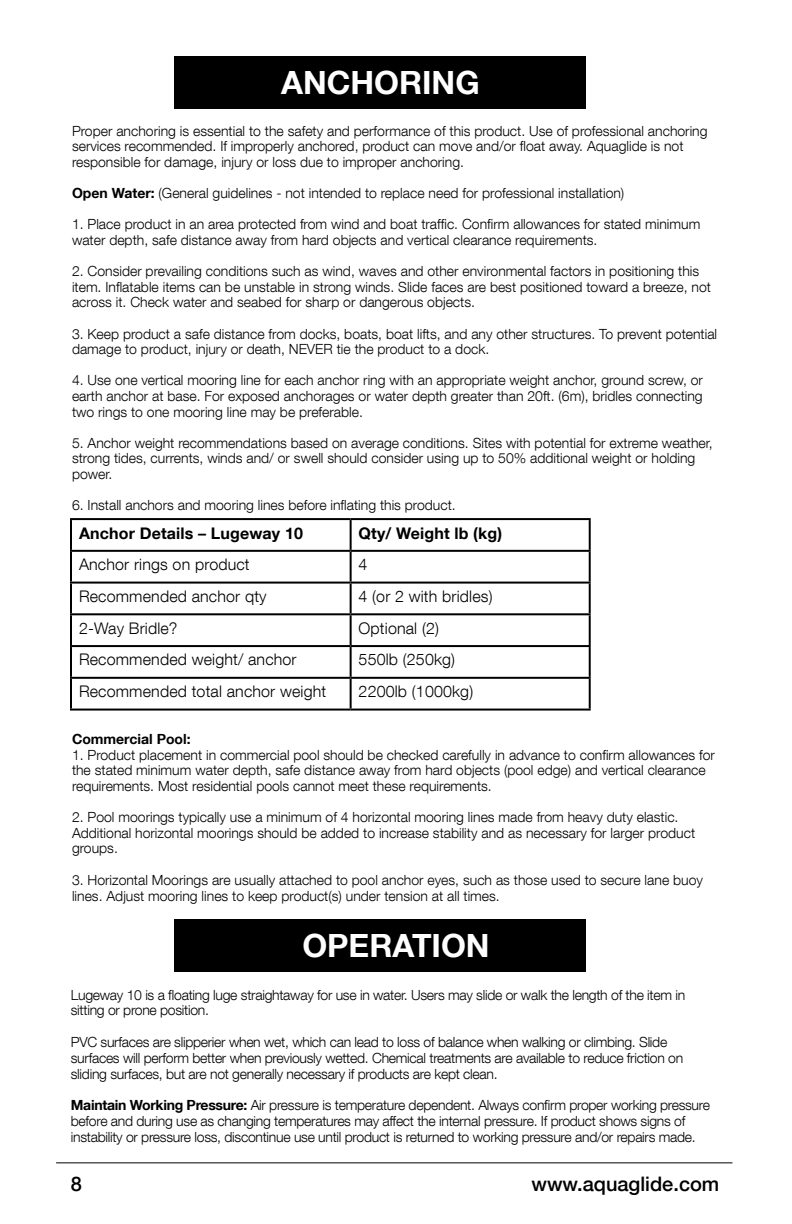
<style>
.page{position:relative;width:792px;height:1224px;background:#fff}
.page>*{position:absolute;margin:0;border:0;box-sizing:border-box;transform-origin:0 0}
.t1{font:700 32px "Helvetica Neue LT Com";color:#fff}
.t2{font:500 20px "Helvetica Neue LT Com";color:#000}
.t3{font:300 16px "Helvetica Neue LT Com";letter-spacing:.01em;color:#000}
.t4{font:700 16px "Helvetica Neue LT Com";letter-spacing:.01em;color:#000}
.t5{font:300 14px/15.6px "Helvetica Neue LT Com";color:#000}
.t6{font:300 14px/15.8px "Helvetica Neue LT Com";letter-spacing:-.02em;color:#000}
.t7{font:700 14px "Helvetica Neue LT Com";color:#000}
.s1{font-weight:700}
</style>
<div class="page">
<hr style="left:56px;top:1162px;width:676px;height:1px;background:#000">
<div style="left:175px;top:57px;width:411px;height:52px;background:#000"></div>
<div style="left:175px;top:919px;width:411px;height:52px;background:#000"></div>
<hr style="left:70px;top:518px;width:281px;height:2px;background:#000">
<hr style="left:70px;top:520px;width:2px;height:30px;background:#000">
<hr style="left:351px;top:518px;width:240px;height:2px;background:#000">
<hr style="left:350px;top:520px;width:2px;height:30px;background:#000">
<hr style="left:589px;top:520px;width:2px;height:30px;background:#000">
<hr style="left:70px;top:550px;width:281px;height:2px;background:#000">
<hr style="left:70px;top:552px;width:2px;height:30px;background:#000">
<hr style="left:351px;top:550px;width:240px;height:2px;background:#000">
<hr style="left:350px;top:552px;width:2px;height:30px;background:#000">
<hr style="left:589px;top:552px;width:2px;height:30px;background:#000">
<hr style="left:70px;top:582px;width:281px;height:2px;background:#000">
<hr style="left:70px;top:584px;width:2px;height:29px;background:#000">
<hr style="left:351px;top:582px;width:240px;height:2px;background:#000">
<hr style="left:350px;top:584px;width:2px;height:29px;background:#000">
<hr style="left:589px;top:584px;width:2px;height:29px;background:#000">
<hr style="left:70px;top:613px;width:281px;height:2px;background:#000">
<hr style="left:70px;top:615px;width:2px;height:30px;background:#000">
<hr style="left:351px;top:613px;width:240px;height:2px;background:#000">
<hr style="left:350px;top:615px;width:2px;height:30px;background:#000">
<hr style="left:589px;top:615px;width:2px;height:30px;background:#000">
<hr style="left:70px;top:645px;width:281px;height:2px;background:#000">
<hr style="left:70px;top:647px;width:2px;height:30px;background:#000">
<hr style="left:351px;top:645px;width:240px;height:2px;background:#000">
<hr style="left:350px;top:647px;width:2px;height:30px;background:#000">
<hr style="left:589px;top:647px;width:2px;height:30px;background:#000">
<hr style="left:70px;top:677px;width:281px;height:2px;background:#000">
<hr style="left:70px;top:679px;width:2px;height:30px;background:#000">
<hr style="left:351px;top:677px;width:240px;height:2px;background:#000">
<hr style="left:350px;top:679px;width:2px;height:30px;background:#000">
<hr style="left:589px;top:679px;width:2px;height:30px;background:#000">
<hr style="left:70px;top:709px;width:281px;height:2px;background:#000">
<hr style="left:351px;top:709px;width:240px;height:2px;background:#000">
<h1 class="t1" style="left:281px;top:62px;width:200px">ANCHORING</h1>
<p class="t5" style="left:72px;top:123px;width:637px">Proper anchoring is essential to the safety and performance of this product. Use of professional anchoring services recommended. If improperly anchored, product can move and/or float away. Aquaglide is not responsible for damage, injury or loss due to improper anchoring.</p>
<p class="t5" style="left:72px;top:185px;width:554px"><span class="s1">Open Water:</span> (General guidelines - not intended to replace need for professional installation)</p>
<p class="t5" style="left:72px;top:216px;width:630px">1. Place product in an area protected from wind and boat traffic. Confirm allowances for stated minimum water depth, safe distance away from hard objects and vertical clearance requirements.</p>
<p class="t5" style="left:72px;top:263px;width:640px">2. Consider prevailing conditions such as wind, waves and other environmental factors in positioning this item. Inflatable items can be unstable in strong winds. Slide faces are best positioned toward a breeze, not across it. Check water and seabed for sharp or dangerous objects.</p>
<p class="t5" style="left:72px;top:325px;width:647px">3. Keep product a safe distance from docks, boats, boat lifts, and any other structures. To prevent potential damage to product, injury or death, NEVER tie the product to a dock.</p>
<p class="t5" style="left:72px;top:372px;width:633px;text-align:justify">4. Use one vertical mooring line for each anchor ring with an appropriate weight anchor, ground screw, or earth anchor at base. For exposed anchorages or water depth greater than 20ft. (6m), bridles connecting two rings to one mooring line may be preferable.</p>
<p class="t5" style="left:72px;top:435px;width:642px">5. Anchor weight recommendations based on average conditions. Sites with potential for extreme weather, strong tides, currents, winds and/ or swell should consider using up to 50% additional weight or holding power.</p>
<p class="t5" style="left:72px;top:497px;width:385px">6. Install anchors and mooring lines before inflating this product.</p>
<p class="t4" style="left:79px;top:523px;width:226px">Anchor Details – Lugeway 10</p>
<p class="t4" style="left:359px;top:523px;width:145px">Qty/ Weight lb (kg)</p>
<p class="t3" style="left:79px;top:555px;width:172px">Anchor rings on product</p>
<p class="t3" style="left:359px;top:555px;width:10px">4</p>
<p class="t3" style="left:79px;top:587px;width:189px">Recommended anchor qty</p>
<p class="t3" style="left:359px;top:587px;width:135px">4 (or 2 with bridles)</p>
<p class="t3" style="left:79px;top:618px;width:100px">2-Way Bridle?</p>
<p class="t3" style="left:359px;top:618px;width:82px">Optional (2)</p>
<p class="t3" style="left:79px;top:650px;width:219px">Recommended weight/ anchor</p>
<p class="t3" style="left:359px;top:650px;width:98px">550lb (250kg)</p>
<p class="t3" style="left:79px;top:682px;width:249px">Recommended total anchor weight</p>
<p class="t3" style="left:359px;top:682px;width:116px">2200lb (1000kg)</p>
<p class="t7" style="left:72px;top:730px;width:120px">Commercial Pool:</p>
<p class="t5" style="left:72px;top:747px;width:644px">1. Product placement in commercial pool should be checked carefully in advance to confirm allowances for the stated minimum water depth, safe distance away from hard objects (pool edge) and vertical clearance requirements. Most residential pools cannot meet these requirements.</p>
<p class="t5" style="left:72px;top:809px;width:625px">2. Pool moorings typically use a minimum of 4 horizontal mooring lines made from heavy duty elastic.<br>Additional horizontal moorings should be added to increase stability and as necessary for larger product groups.</p>
<p class="t5" style="left:72px;top:871px;width:632px;line-height:16.8px">3. Horizontal Moorings are usually attached to pool anchor eyes, such as those used to secure lane buoy lines. Adjust mooring lines to keep product(s) under tension at all times.</p>
<h1 class="t1" style="left:302px;top:926px;width:189px">OPERATION</h1>
<p class="t6" style="left:71px;top:986px;width:616px">Lugeway 10 is a floating luge straightaway for use in water. Users may slide or walk the length of the item in sitting or prone position.</p>
<p class="t6" style="left:71px;top:1034px;width:614px">PVC surfaces are slipperier when wet, which can lead to loss of balance when walking or climbing. Slide surfaces will perform better when previously wetted. Chemical treatments are available to reduce friction on sliding surfaces, but are not generally necessary if products are kept clean.</p>
<p class="t6" style="left:71px;top:1097px;width:641px"><span class="s1">Maintain Working Pressure:</span> Air pressure is temperature dependent. Always confirm proper working pressure before and during use as changing temperatures may affect the internal pressure. If product shows signs of instability or pressure loss, discontinue use until product is returned to working pressure and/or repairs made.</p>
<h2 class="t2" style="left:71px;top:1171px;width:13px">8</h2>
<h2 class="t2" style="left:532px;top:1172px;width:189px">www.aquaglide.com</h2>
</div>
